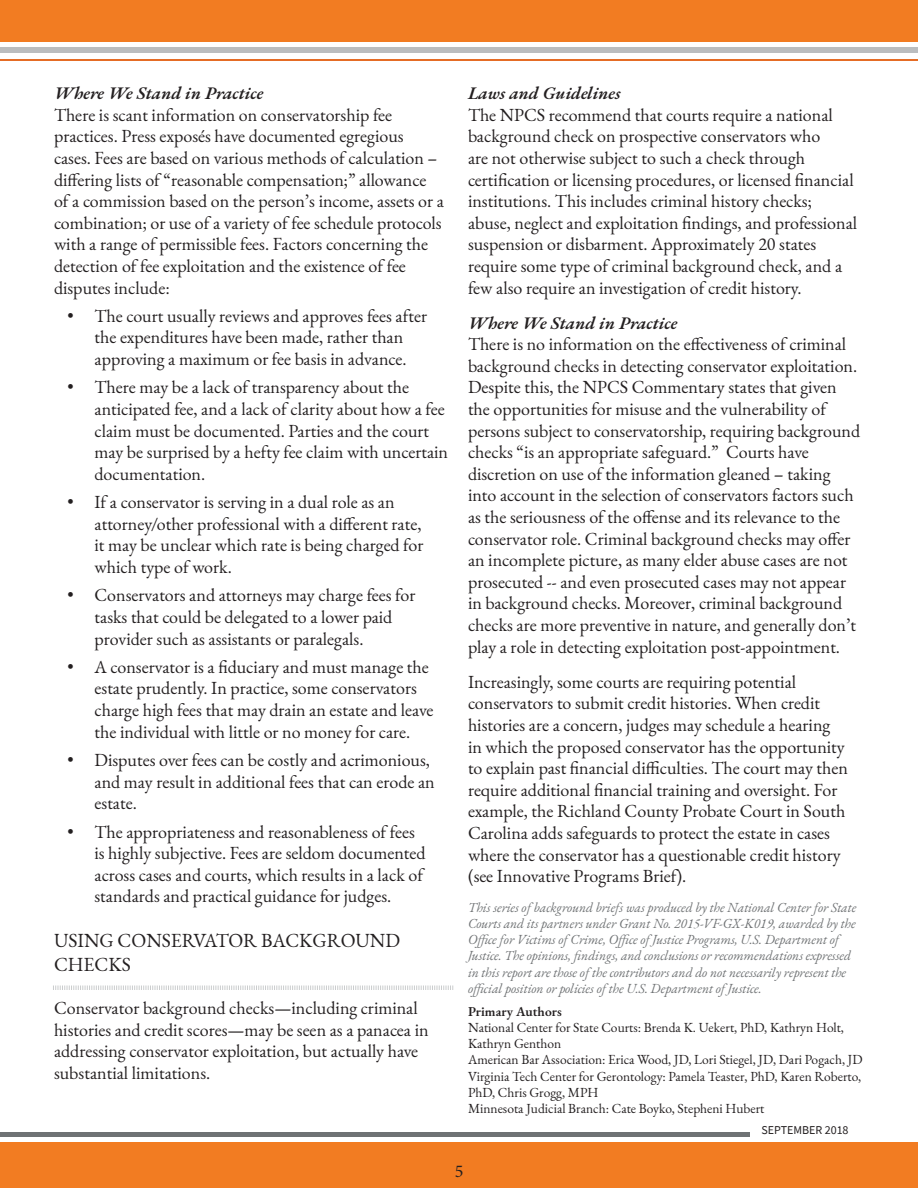
<style>
.page{position:relative;width:918px;height:1188px;background:#fff}
.page>*{position:absolute;margin:0;border:0;box-sizing:border-box;transform-origin:0 0}
.t1{font:19.5px/23.4px "EB Garamond";color:#231f20}
.t2{font:18px/21.6px "EB Garamond";color:#231f20}
.t3{font:italic 600 18px "EB Garamond";color:#231f20}
.t4{font:18px "Minion Pro";color:#231f20}
.t5{font:italic 13.5px/16.2px "EB Garamond";color:#6f7274}
.t6{font:13.5px/16.2px "EB Garamond";color:#231f20}
.t7{font:600 13.5px "EB Garamond";color:#231f20}
.t8{font:12px "Source Sans Pro";color:#231f20}
</style>
<div class="page">
<div style="left:0;top:0;width:918px;height:41px;background:#f27c22"></div>
<div style="left:0;top:47px;width:918px;height:6px;background:#bbbdbf"></div>
<hr style="left:0;top:59px;width:918px;height:2px;background:#e56c25">
<div style="left:0;top:1143px;width:918px;height:45px;background:#f27c22"></div>
<hr style="left:0;top:1133px;width:750px;height:4px;background:#6f7274">
<svg style="left:53px;top:986px;width:400px;height:4px"></svg>
<p class="t3" style="left:54px;top:81px;width:211px">Where We Stand in Practice</p>
<p class="t2" style="left:54px;top:104px;width:391px">There is scant information on conservatorship fee practices. Press exposés have documented egregious cases. Fees are based on various methods of calculation – differing lists of “reasonable compensation;” allowance of a commission based on the person’s income, assets or a combination; or use of a variety of fee schedule protocols with a range of permissible fees. Factors concerning the detection of fee exploitation and the existence of fee disputes include:</p>
<p class="t2" style="left:68px;top:305px;width:361px;text-align:center">• The court usually reviews and approves fees after the expenditures have been made, rather than approving a maximum or fee basis in advance.</p>
<p class="t2" style="left:94px;top:377px;width:355px;text-indent:-27px">• There may be a lack of transparency about the anticipated fee, and a lack of clarity about how a fee claim must be documented. Parties and the court may be surprised by a hefty fee claim with uncertain documentation.</p>
<p class="t2" style="left:94px;top:491px;width:330px;text-indent:-27px">• If a conservator is serving in a dual role as an attorney/other professional with a different rate, it may be unclear which rate is being charged for which type of work.</p>
<p class="t2" style="left:94px;top:585px;width:322px;text-indent:-27px">• Conservators and attorneys may charge fees for tasks that could be delegated to a lower paid provider such as assistants or paralegals.</p>
<p class="t2" style="left:94px;top:656px;width:341px;text-indent:-27px">• A conservator is a fiduciary and must manage the estate prudently. In practice, some conservators charge high fees that may drain an estate and leave the individual with little or no money for care.</p>
<p class="t2" style="left:94px;top:749px;width:342px;text-indent:-27px">• Disputes over fees can be costly and acrimonious, and may result in additional fees that can erode an estate.</p>
<p class="t2" style="left:94px;top:821px;width:332px;text-indent:-27px">• The appropriateness and reasonableness of fees is highly subjective. Fees are seldom documented across cases and courts, which results in a lack of standards and practical guidance for judges.</p>
<p class="t1" style="left:54px;top:929px;width:348px">USING CONSERVATOR BACKGROUND<br>CHECKS</p>
<p class="t2" style="left:54px;top:997px;width:376px">Conservator background checks—including criminal histories and credit scores—may be seen as a panacea in addressing conservator exploitation, but actually have substantial limitations.</p>
<p class="t3" style="left:468px;top:81px;width:154px">Laws and Guidelines</p>
<p class="t2" style="left:468px;top:104px;width:391px">The NPCS recommend that courts require a national background check on prospective conservators who<br>are not otherwise subject to such a check through certification or licensing procedures, or licensed financial institutions. This includes criminal history checks; abuse, neglect and exploitation findings, and professional suspension or disbarment. Approximately 20 states require some type of criminal background check, and a few also require an investigation of credit history.</p>
<p class="t3" style="left:468px;top:310px;width:211px">Where We Stand in Practice</p>
<p class="t2" style="left:468px;top:333px;width:394px">There is no information on the effectiveness of criminal background checks in detecting conservator exploitation.<br>Despite this, the NPCS Commentary states that given the opportunities for misuse and the vulnerability of persons subject to conservatorship, requiring background checks “is an appropriate safeguard.” Courts have discretion on use of the information gleaned – taking into account in the selection of conservators factors such as the seriousness of the offense and its relevance to the conservator role. Criminal background checks may offer an incomplete picture, as many elder abuse cases are not prosecuted -- and even prosecuted cases may not appear in background checks. Moreover, criminal background checks are more preventive in nature, and generally don’t play a role in detecting exploitation post-appointment.</p>
<p class="t2" style="left:468px;top:671px;width:382px">Increasingly, some courts are requiring potential conservators to submit credit histories. When credit histories are a concern, judges may schedule a hearing in which the proposed conservator has the opportunity to explain past financial difficulties. The court may then require additional financial training and oversight. For example, the Richland County Probate Court in South Carolina adds safeguards to protect the estate in cases where the conservator has a questionable credit history (see Innovative Programs Brief).</p>
<p class="t5" style="left:468px;top:899px;width:390px">This series of background briefs was produced by the National Center for State Courts and its partners under Grant No. 2015-VF-GX-K019, awarded by the Office for Victims of Crime, Office of Justice Programs, U.S. Department of Justice. The opinions, findings, and conclusions or recommendations expressed in this report are those of the contributors and do not necessarily represent the official position or policies of the U.S. Department of Justice.</p>
<p class="t7" style="left:468px;top:1002px;width:95px">Primary Authors</p>
<p class="t6" style="left:468px;top:1019px;width:378px">National Center for State Courts: Brenda K. Uekert, PhD, Kathryn Holt,<br>Kathryn Genthon</p>
<p class="t6" style="left:468px;top:1052px;width:396px">American Bar Association: Erica Wood, JD, Lori Stiegel, JD, Dari Pogach, JD</p>
<p class="t6" style="left:468px;top:1068px;width:395px">Virginia Tech Center for Gerontology: Pamela Teaster, PhD, Karen Roberto,<br>PhD, Chris Grogg, MPH</p>
<p class="t6" style="left:468px;top:1100px;width:298px">Minnesota Judicial Branch: Cate Boyko, Stepheni Hubert</p>
<p class="t8" style="left:761px;top:1122px;width:89px">SEPTEMBER 2018</p>
<p class="t4" style="left:455px;top:1161px;width:10px">5</p>
</div>
